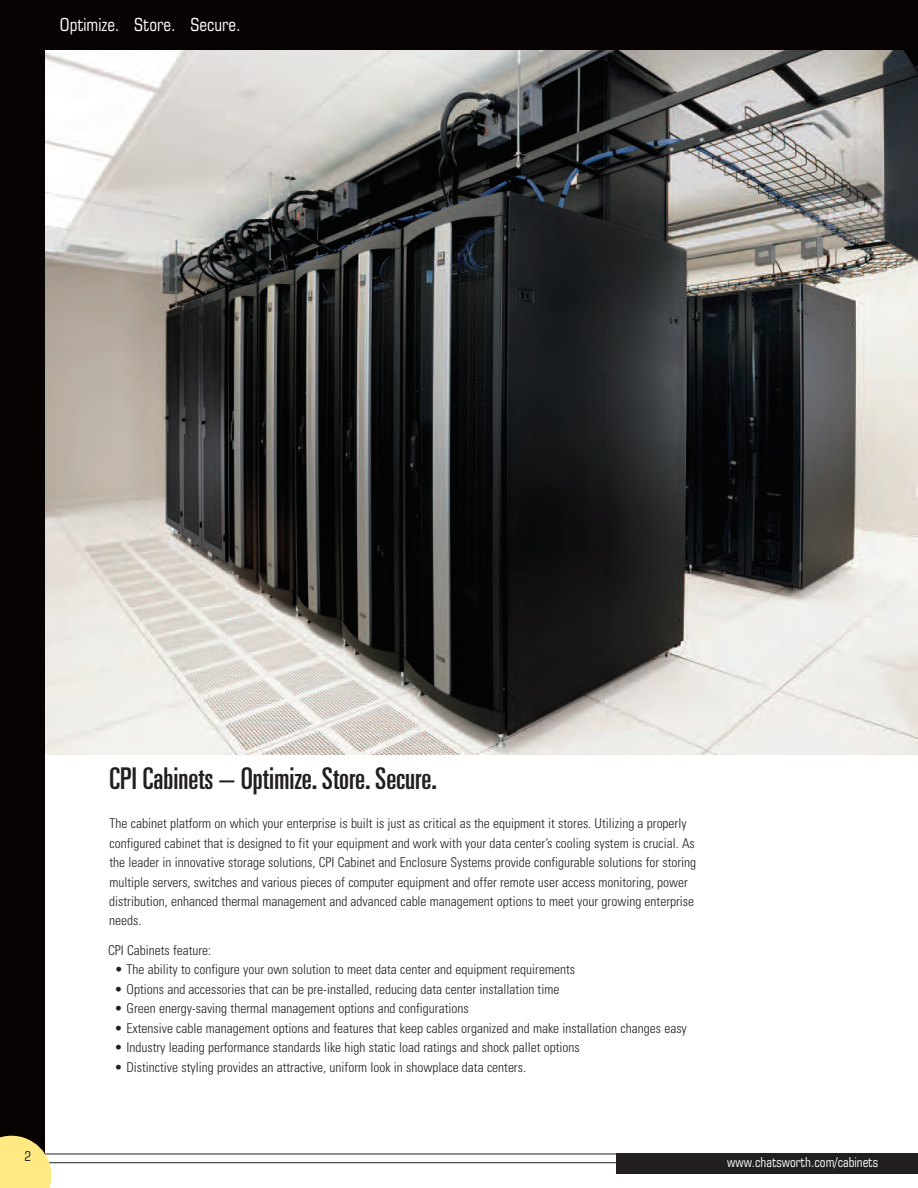
<style>
.page{position:relative;width:918px;height:1188px;background:#fff}
.page>*{position:absolute;margin:0;border:0;box-sizing:border-box;transform-origin:0 0}
.t1{font:ultra-condensed 30px "Univers LT Std";color:#231f20}
.t2{font:condensed 18px "Square 721 BT";color:#fff}
.t3{font:300 condensed 13.5px/19.5px "Univers LT Std";color:#231f20}
.t4{font:condensed 13.5px "Square 721 BT";color:#fff}
.t5{font:condensed 13.5px "Square 721 BT";color:#231f20}
</style>
<div class="page">
<hr style="left:33px;top:1154px;width:885px;height:1px;background:#231f20">
<img style="left:45px;top:50px;width:873px;height:704px">
<div style="left:0;top:6px;width:45px;height:1181px;background:#080302"></div>
<div style="left:0;top:0;width:918px;height:50px;background:#080302"></div>
<hr style="left:11px;top:1162px;width:894px;height:1px;background:#231f20">
<div style="left:617px;top:1153px;width:301px;height:21px;background:#231f20"></div>
<svg style="left:0;top:1136px;width:51px;height:52px"></svg>
<div style="left:0;top:1149px;width:33px;height:33px;background:#ffe982"></div>
<h2 class="t2" style="left:60px;top:18px;width:182px">Optimize. Store. Secure.</h2>
<p class="t5" style="left:24px;top:1151px;width:8px">2</p>
<h1 class="t1" style="left:110px;top:768px;width:329px">CPI Cabinets – Optimize. Store. Secure.</h1>
<p class="t3" style="left:109px;top:815px;width:589px">The cabinet platform on which your enterprise is built is just as critical as the equipment it stores. Utilizing a properly configured cabinet that is designed to fit your equipment and work with your data center’s cooling system is crucial. As the leader in innovative storage solutions, CPI Cabinet and Enclosure Systems provide configurable solutions for storing multiple servers, switches and various pieces of computer equipment and offer remote user access monitoring, power distribution, enhanced thermal management and advanced cable management options to meet your growing enterprise needs.</p>
<p class="t3" style="left:108px;top:941px;width:105px">CPI Cabinets feature:</p>
<p class="t3" style="left:115px;top:961px;width:462px">• The ability to configure your own solution to meet data center and equipment requirements</p>
<p class="t3" style="left:115px;top:980px;width:446px">• Options and accessories that can be pre-installed, reducing data center installation time</p>
<p class="t3" style="left:115px;top:1000px;width:356px">• Green energy-saving thermal management options and configurations</p>
<p class="t3" style="left:115px;top:1019px;width:574px">• Extensive cable management options and features that keep cables organized and make installation changes easy</p>
<p class="t3" style="left:115px;top:1039px;width:467px">• Industry leading performance standards like high static load ratings and shock pallet options</p>
<p class="t3" style="left:114px;top:1058px;width:413px">• Distinctive styling provides an attractive, uniform look in showplace data centers.</p>
<p class="t4" style="left:727px;top:1157px;width:153px">www.chatsworth.com/cabinets</p>
</div>
